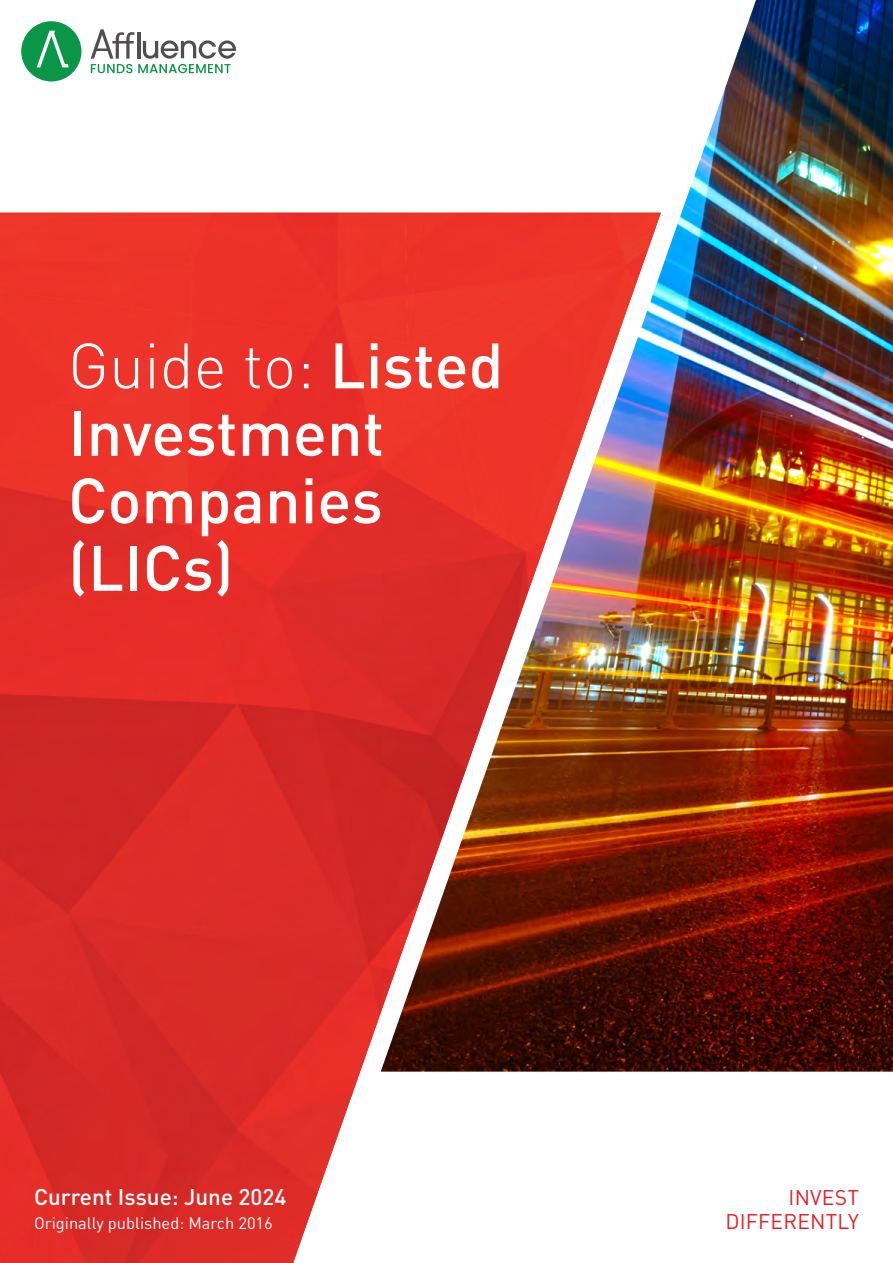
<style>
.page{position:relative;width:893px;height:1263px;background:#fff}
.page>*{position:absolute;margin:0;border:0;box-sizing:border-box;transform-origin:0 0}
.t1{font:500 63px/67.5px "DIN Pro";color:#fff}
.t2{font:300 63px/66px "DIN Pro";color:#fff}
.t3{font:500 22.5px "DIN Pro";color:#fff}
.t4{font:21px/24px "DIN Pro";letter-spacing:.01em;color:#e31f27;text-align:right}
.t5{font:16.5px "DIN Pro";color:#fff}
.s1{font-weight:300}
</style>
<div class="page">
<img style="left:0;top:213px;width:661px;height:1050px">
<img style="left:381px;top:0;width:512px;height:1071px">
<svg style="left:91px;top:29px;width:145px;height:44px"></svg>
<div style="left:21px;top:21px;width:60px;height:60px;background:#099648;border-radius:50%"></div>
<svg style="left:37px;top:31px;width:32px;height:36px"></svg>
<p class="t1" style="left:68px;top:329px;width:437px"><span class="s1">Guide to:</span> Listed<br>Investment<br>Companies (LICs)</p>
<p class="t2" style="left:51px;top:335px;width:262px">About<br>Affluence</p>
<p class="t3" style="left:34px;top:1182px;width:254px">Current Issue: June 2024</p>
<p class="t5" style="left:34px;top:1212px;width:240px">Originally published: March 2016</p>
<p class="t4" style="left:725px;top:1184px;width:135px">INVEST<br>DIFFERENTLY</p>
</div>
